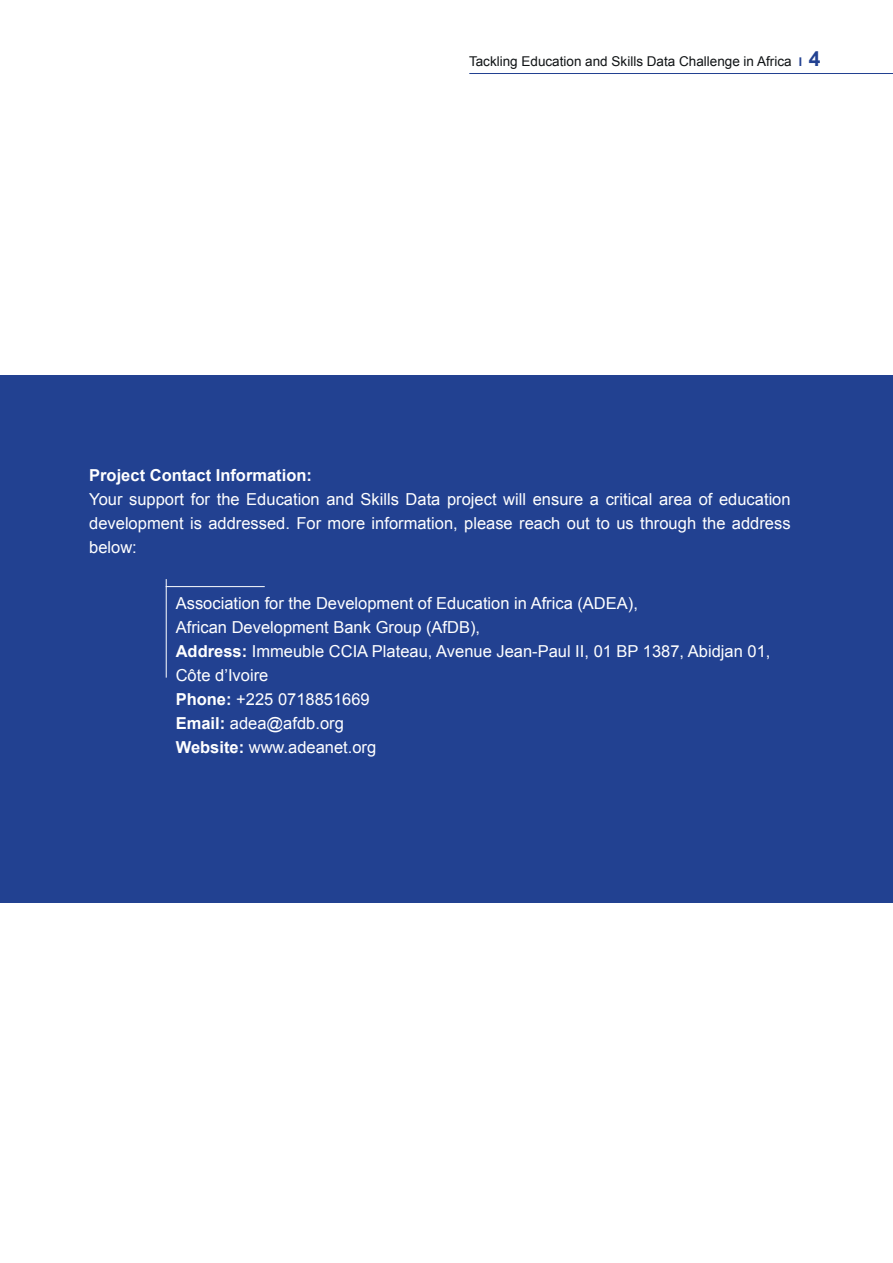
<style>
.page{position:relative;width:893px;height:1263px;background:#fff}
.page>*{position:absolute;margin:0;border:0;box-sizing:border-box;transform-origin:0 0}
.t1{font:16.5px/24px "Arial";color:#fff}
.t2{font:700 16.5px "Arial";color:#fff}
.t3{font:13.5px "Arial";color:#101315}
.s1{font-weight:700;font-size:12px;color:#224191}
.s2{font-weight:700;font-size:21px;color:#224191}
.s3{font-weight:700}
</style>
<div class="page">
<div style="left:0;top:375px;width:893px;height:528px;background:#224191"></div>
<hr style="left:469px;top:73px;width:424px;height:1px;background:#224191">
<hr style="left:166px;top:579px;width:1px;height:99px;background:#fff">
<hr style="left:166px;top:586px;width:99px;height:1px;background:#fff">
<p class="t3" style="left:469px;top:52px;width:353px">Tackling Education and Skills Data Challenge in Africa <span class="s1">I</span> <span class="s2">4</span></p>
<p class="t2" style="left:89px;top:465px;width:224px">Project Contact Information:</p>
<p class="t1" style="left:89px;top:488px;width:703px;text-align:justify">Your support for the Education and Skills Data project will ensure a critical area of education development is addressed. For more information, please reach out to us through the address below:</p>
<p class="t1" style="left:176px;top:592px;width:596px">Association for the Development of Education in Africa (ADEA),<br>African Development Bank Group (AfDB),<br><span class="s3">Address:</span> Immeuble CCIA Plateau, Avenue Jean-Paul II, 01 BP 1387, Abidjan 01, Côte d’Ivoire<br><span class="s3">Phone:</span> +225 0718851669<br><span class="s3">Email:</span> adea@afdb.org<br><span class="s3">Website:</span> www.adeanet.org</p>
</div>
